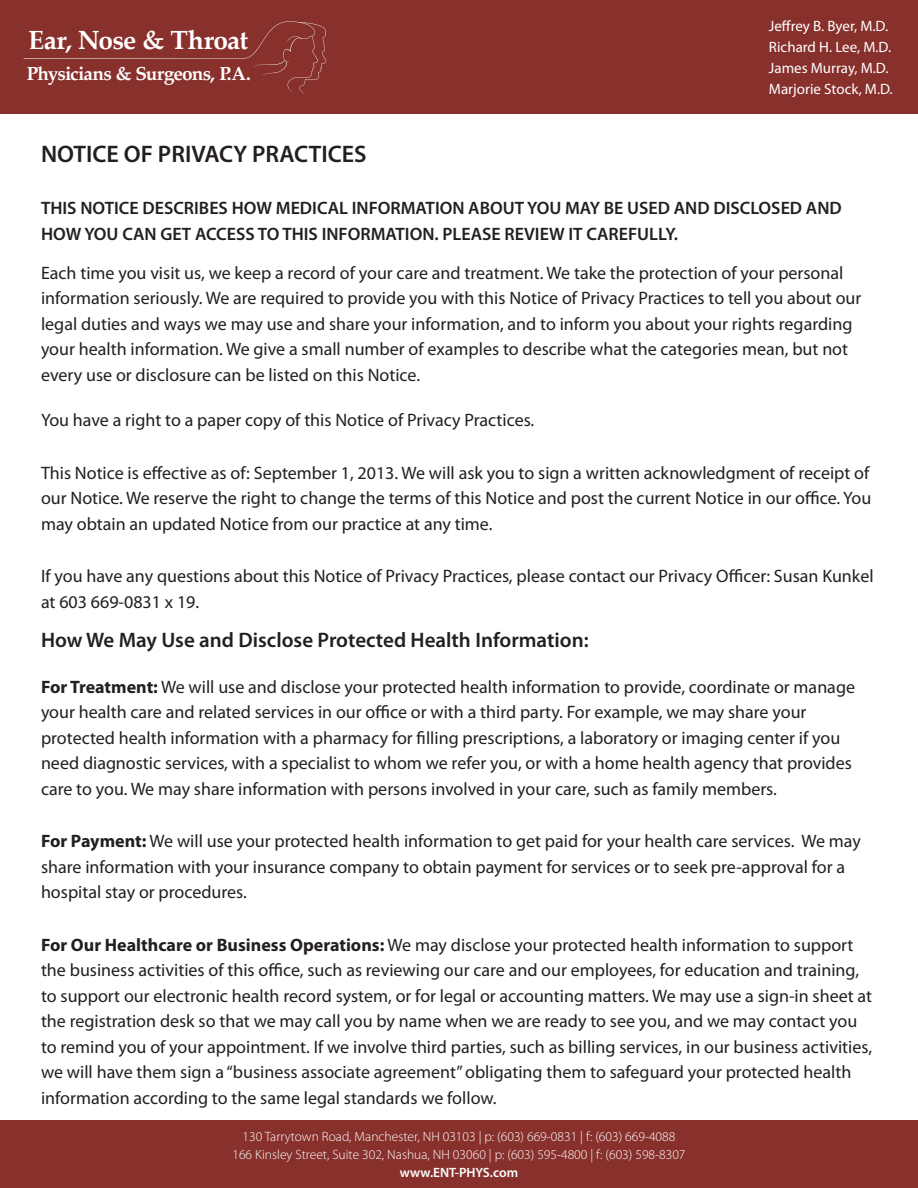
<style>
.page{position:relative;width:918px;height:1188px;background:#fff}
.page>*{position:absolute;margin:0;border:0;box-sizing:border-box;transform-origin:0 0}
.t1{font:700 26.25px "Palatino Linotype";letter-spacing:-.025em;color:#fff}
.t2{font:600 24px "Myriad Pro";color:#231f20}
.t3{font:600 21px "Myriad Pro";color:#231f20}
.t4{font:700 19.05px "Palatino";letter-spacing:-.04em;color:#fff}
.t5{font:18px/25.5px "Myriad Pro";color:#231f20}
.t6{font:600 18px/25.5px "Myriad Pro";color:#231f20}
.t7{font:15px/21px "Myriad Pro";color:#fff}
.t8{font:300 13.5px/18px "Myriad Pro";color:#fff;text-align:center}
.t9{font:600 13.5px "Myriad Pro";color:#fff}
.s1{font-weight:700}
</style>
<div class="page">
<div style="left:0;top:0;width:918px;height:114px;background:#87302c"></div>
<div style="left:0;top:1120px;width:918px;height:68px;background:#87302c"></div>
<svg style="left:24px;top:21px;width:302px;height:73px"></svg>
<h1 class="t1" style="left:28px;top:22px;width:221px">Ear, Nose &amp; Throat</h1>
<p class="t4" style="left:27px;top:58px;width:226px">Physicians &amp; Surgeons, P.A.</p>
<p class="t7" style="left:769px;top:15px;width:125px">Jeffrey B. Byer, M.D.<br>Richard H. Lee, M.D.<br>James Murray, M.D.<br>Marjorie Stock, M.D.</p>
<h2 class="t2" style="left:41px;top:140px;width:327px">NOTICE OF PRIVACY PRACTICES</h2>
<p class="t6" style="left:41px;top:196px;width:802px">THIS NOTICE DESCRIBES HOW MEDICAL INFORMATION ABOUT YOU MAY BE USED AND DISCLOSED AND<br>HOW YOU CAN GET ACCESS TO THIS INFORMATION. PLEASE REVIEW IT CAREFULLY.</p>
<p class="t5" style="left:41px;top:260px;width:822px">Each time you visit us, we keep a record of your care and treatment. We take the protection of your personal information seriously. We are required to provide you with this Notice of Privacy Practices to tell you about our legal duties and ways we may use and share your information, and to inform you about your rights regarding your health information. We give a small number of examples to describe what the categories mean, but not every use or disclosure can be listed on this Notice.</p>
<p class="t5" style="left:41px;top:408px;width:495px">You have a right to a paper copy of this Notice of Privacy Practices.</p>
<p class="t5" style="left:41px;top:461px;width:832px;text-align:justify">This Notice is effective as of: September 1, 2013. We will ask you to sign a written acknowledgment of receipt of our Notice. We reserve the right to change the terms of this Notice and post the current Notice in our office. You may obtain an updated Notice from our practice at any time.</p>
<p class="t5" style="left:41px;top:564px;width:834px">If you have any questions about this Notice of Privacy Practices, please contact our Privacy Officer: Susan Kunkel at 603 669-0831 x 19.</p>
<p class="t3" style="left:41px;top:628px;width:549px">How We May Use and Disclose Protected Health Information:</p>
<p class="t5" style="left:41px;top:674px;width:816px"><span class="s1">For Treatment:</span> We will use and disclose your protected health information to provide, coordinate or manage your health care and related services in our office or with a third party. For example, we may share your protected health information with a pharmacy for filling prescriptions, a laboratory or imaging center if you need diagnostic services, with a specialist to whom we refer you, or with a home health agency that provides care to you. We may share information with persons involved in your care, such as family members.</p>
<p class="t5" style="left:41px;top:829px;width:821px"><span class="s1">For Payment:</span> We will use your protected health information to get paid for your health care services. We may share information with your insurance company to obtain payment for services or to seek pre-approval for a hospital stay or procedures.</p>
<p class="t5" style="left:41px;top:932px;width:833px"><span class="s1">For Our Healthcare or Business Operations:</span> We may disclose your protected health information to support the business activities of this office, such as reviewing our care and our employees, for education and training, to support our electronic health record system, or for legal or accounting matters. We may use a sign-in sheet at the registration desk so that we may call you by name when we are ready to see you, and we may contact you to remind you of your appointment. If we involve third parties, such as billing services, in our business activities, we will have them sign a “business associate agreement” obligating them to safeguard your protected health information according to the same legal standards we follow.</p>
<p class="t8" style="left:232px;top:1128px;width:455px">130 Tarrytown Road, Manchester, NH 03103 | p: (603) 669-0831 | f: (603) 669-4088<br>166 Kinsley Street, Suite 302, Nashua, NH 03060 | p: (603) 595-4800 | f: (603) 598-8307</p>
<p class="t9" style="left:400px;top:1165px;width:120px">www.ENT-PHYS.com</p>
</div>
